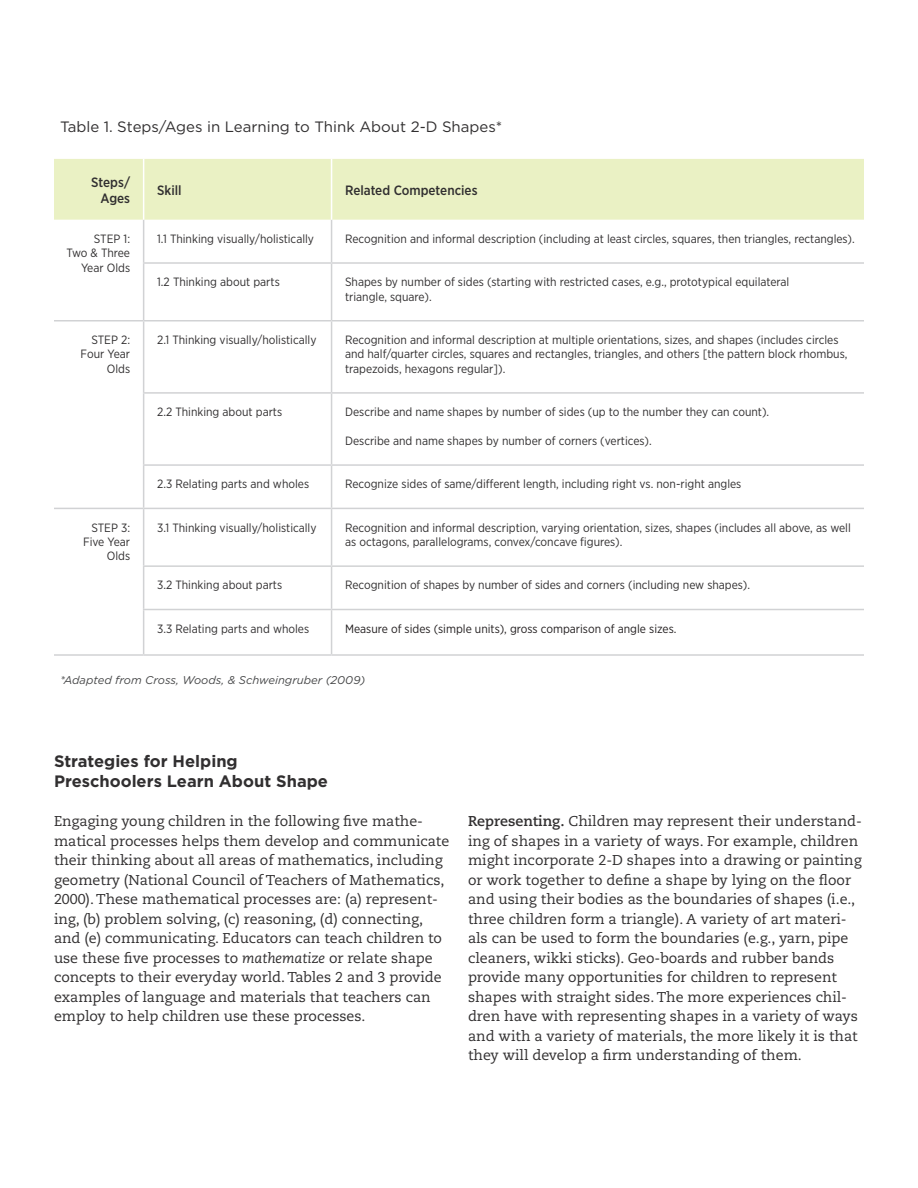
<style>
.page{position:relative;width:918px;height:1188px;background:#fff}
.page>*{position:absolute;margin:0;border:0;box-sizing:border-box;transform-origin:0 0}
.t1{font:700 16.5px/19.8px "Gotham HTF";color:#312f30}
.t2{font:15px "Gotham HTF";color:#312f30}
.t3{font:14.25px/19.5px "Caecilia";color:#312f30}
.t4{font:500 13.5px "Gotham Narrow";color:#312f30}
.t5{font:12px/14.4px "Gotham Narrow";color:#312f30;text-align:right}
.t6{font:12px "Gotham Narrow";color:#231f20}
.t7{font:italic 11.25px "Gotham HTF";color:#464748}
.s1{font-style:italic}
.s2{font-weight:700}
</style>
<div class="page">
<div style="left:54px;top:159px;width:810px;height:61px;background:#eaf1c4"></div>
<hr style="left:143px;top:262px;width:189px;height:2px;background:#d1d2d4">
<hr style="left:144px;top:320px;width:188px;height:2px;background:#d1d2d4">
<hr style="left:143px;top:392px;width:189px;height:2px;background:#d1d2d4">
<hr style="left:143px;top:464px;width:189px;height:2px;background:#d1d2d4">
<hr style="left:144px;top:508px;width:188px;height:1px;background:#d1d2d4">
<hr style="left:143px;top:565px;width:189px;height:2px;background:#d1d2d4">
<hr style="left:143px;top:220px;width:1px;height:42px;background:#d1d2d4">
<hr style="left:143px;top:264px;width:1px;height:56px;background:#d1d2d4">
<hr style="left:54px;top:320px;width:90px;height:2px;background:#d1d2d4">
<hr style="left:143px;top:322px;width:1px;height:70px;background:#d1d2d4">
<hr style="left:143px;top:394px;width:1px;height:70px;background:#d1d2d4">
<hr style="left:143px;top:466px;width:1px;height:42px;background:#d1d2d4">
<hr style="left:54px;top:508px;width:90px;height:1px;background:#d1d2d4">
<hr style="left:143px;top:509px;width:1px;height:56px;background:#d1d2d4">
<hr style="left:143px;top:567px;width:1px;height:42px;background:#d1d2d4">
<hr style="left:331px;top:220px;width:1px;height:42px;background:#d1d2d4">
<hr style="left:332px;top:262px;width:532px;height:2px;background:#d1d2d4">
<hr style="left:331px;top:264px;width:1px;height:56px;background:#d1d2d4">
<hr style="left:332px;top:320px;width:532px;height:2px;background:#d1d2d4">
<hr style="left:331px;top:322px;width:1px;height:70px;background:#d1d2d4">
<hr style="left:332px;top:392px;width:532px;height:2px;background:#d1d2d4">
<hr style="left:331px;top:394px;width:1px;height:70px;background:#d1d2d4">
<hr style="left:332px;top:464px;width:532px;height:2px;background:#d1d2d4">
<hr style="left:331px;top:466px;width:1px;height:42px;background:#d1d2d4">
<hr style="left:332px;top:508px;width:532px;height:1px;background:#d1d2d4">
<hr style="left:331px;top:509px;width:1px;height:56px;background:#d1d2d4">
<hr style="left:332px;top:565px;width:532px;height:2px;background:#d1d2d4">
<hr style="left:331px;top:567px;width:1px;height:42px;background:#d1d2d4">
<hr style="left:143px;top:609px;width:189px;height:1px;background:#d1d2d4">
<hr style="left:143px;top:610px;width:1px;height:44px;background:#d1d2d4">
<hr style="left:332px;top:609px;width:532px;height:1px;background:#d1d2d4">
<hr style="left:331px;top:610px;width:1px;height:44px;background:#d1d2d4">
<hr style="left:54px;top:654px;width:90px;height:2px;background:#d1d2d4">
<hr style="left:144px;top:654px;width:188px;height:2px;background:#d1d2d4">
<hr style="left:332px;top:654px;width:532px;height:2px;background:#d1d2d4">
<hr style="left:143px;top:159px;width:1px;height:61px;background:#fff">
<hr style="left:331px;top:159px;width:1px;height:61px;background:#fff">
<p class="t2" style="left:60px;top:118px;width:444px">Table 1. Steps/Ages in Learning to Think About 2-D Shapes*</p>
<p class="t4" style="left:91px;top:173px;width:40px">Steps/</p>
<p class="t4" style="left:101px;top:189px;width:31px">Ages</p>
<p class="t4" style="left:157px;top:181px;width:26px">Skill</p>
<p class="t4" style="left:345px;top:181px;width:134px">Related Competencies</p>
<p class="t5" style="left:66px;top:231px;width:65px">STEP 1:<br>Two &amp; Three<br>Year Olds</p>
<p class="t5" style="left:157px;top:231px;width:159px">1.1 Thinking visually/holistically</p>
<p class="t5" style="left:345px;top:231px;width:511px">Recognition and informal description (including at least circles, squares, then triangles, rectangles).</p>
<p class="t5" style="left:157px;top:274px;width:124px">1.2 Thinking about parts</p>
<p class="t5" style="left:345px;top:274px;width:446px;text-align:left">Shapes by number of sides (starting with restricted cases, e.g., prototypical equilateral triangle, square).</p>
<p class="t5" style="left:81px;top:332px;width:51px">STEP 2:<br>Four Year<br>Olds</p>
<p class="t5" style="left:157px;top:332px;width:161px">2.1 Thinking visually/holistically</p>
<p class="t5" style="left:345px;top:332px;width:504px;text-align:left">Recognition and informal description at multiple orientations, sizes, and shapes (includes circles and half/quarter circles, squares and rectangles, triangles, and others [the pattern block rhombus, trapezoids, hexagons regular]).</p>
<p class="t5" style="left:157px;top:404px;width:127px">2.2 Thinking about parts</p>
<p class="t5" style="left:345px;top:404px;width:426px">Describe and name shapes by number of sides (up to the number they can count).</p>
<p class="t5" style="left:345px;top:433px;width:308px">Describe and name shapes by number of corners (vertices).</p>
<p class="t5" style="left:157px;top:477px;width:154px">2.3 Relating parts and wholes</p>
<p class="t5" style="left:345px;top:477px;width:398px">Recognize sides of same/different length, including right vs. non-right angles</p>
<p class="t5" style="left:83px;top:520px;width:49px">STEP 3:<br>Five Year<br>Olds</p>
<p class="t5" style="left:157px;top:520px;width:161px">3.1 Thinking visually/holistically</p>
<p class="t5" style="left:345px;top:520px;width:507px;text-align:left">Recognition and informal description, varying orientation, sizes, shapes (includes all above, as well as octagons, parallelograms, convex/concave figures).</p>
<p class="t5" style="left:157px;top:578px;width:127px">3.2 Thinking about parts</p>
<p class="t5" style="left:345px;top:578px;width:407px">Recognition of shapes by number of sides and corners (including new shapes).</p>
<p class="t5" style="left:157px;top:621px;width:154px">3.3 Relating parts and wholes</p>
<p class="t6" style="left:345px;top:621px;width:333px">Measure of sides (simple units), gross comparison of angle sizes.</p>
<p class="t7" style="left:60px;top:674px;width:307px">*Adapted from Cross, Woods, &amp; Schweingruber (2009)</p>
<p class="t1" style="left:54px;top:751px;width:276px">Strategies for Helping<br>Preschoolers Learn About Shape</p>
<p class="t3" style="left:54px;top:812px;width:397px">Engaging young children in the following five mathe&shy;matical processes helps them develop and communicate their thinking about all areas of mathematics, including geometry (National Council of Teachers of Mathematics, 2000). These mathematical processes are: (a) represent&shy;ing, (b) problem solving, (c) reasoning, (d) connecting, and (e) communicating. Educators can teach children to use these five processes to <span class="s1">mathematize</span> or relate shape concepts to their everyday world. Tables 2 and 3 provide examples of language and materials that teachers can employ to help children use these processes.</p>
<p class="t3" style="left:468px;top:812px;width:396px"><span class="s2">Representing.</span> Children may represent their understand&shy;ing of shapes in a variety of ways. For example, children might incorporate 2-D shapes into a drawing or painting or work together to define a shape by lying on the floor and using their bodies as the boundaries of shapes (i.e., three children form a triangle). A variety of art materi&shy;als can be used to form the boundaries (e.g., yarn, pipe cleaners, wikki sticks). Geo-boards and rubber bands provide many opportunities for children to represent shapes with straight sides. The more experiences chil&shy;dren have with representing shapes in a variety of ways and with a variety of materials, the more likely it is that they will develop a firm understanding of them.</p>
</div>
